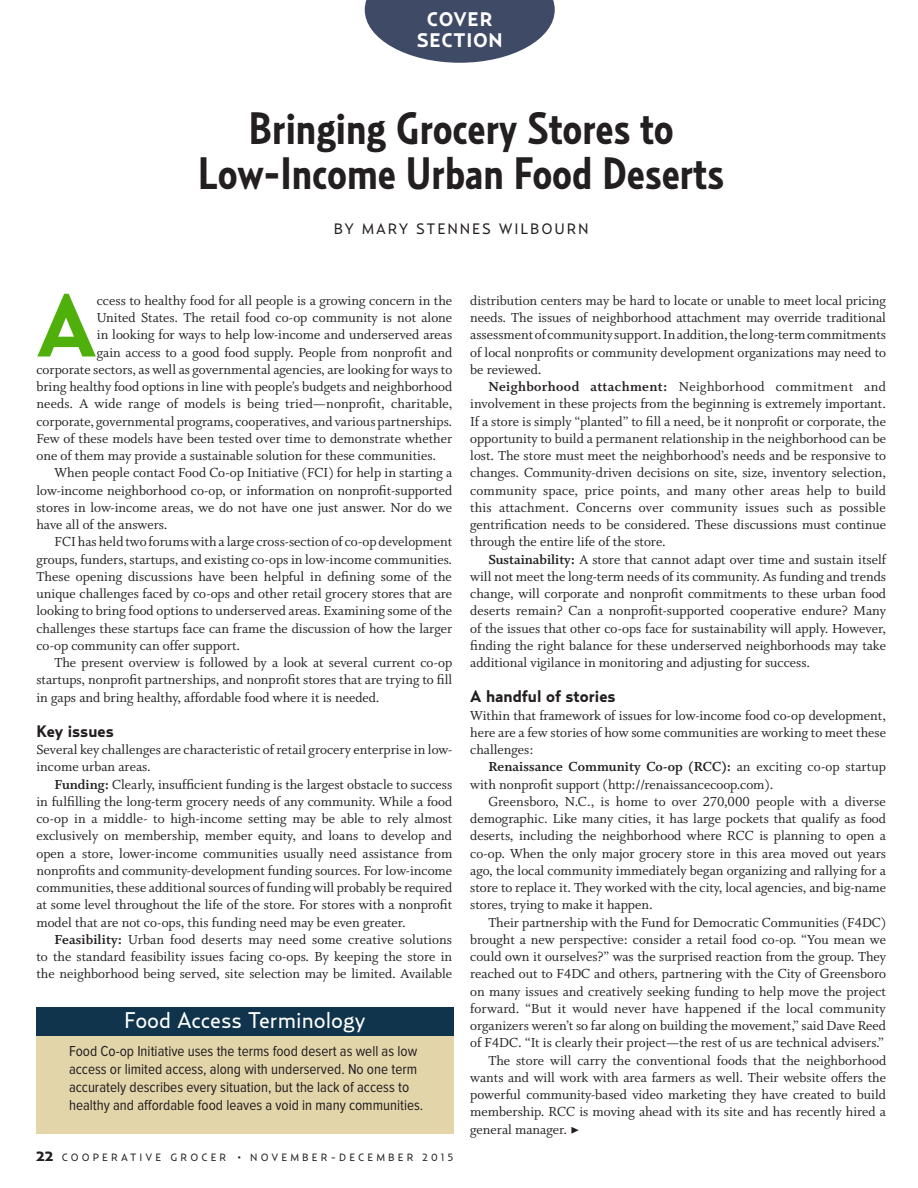
<style>
.page{position:relative;width:918px;height:1188px;background:#fff}
.page>*{position:absolute;margin:0;border:0;box-sizing:border-box;transform-origin:0 0}
.Text_1{font:700 88.05px "Relay";color:#4fb00b}
.Byline{font:700 45px/45px "Relay Cond";color:#231f20;text-align:center}
.Text_1-2{font:22.5px "Relay";color:#fff}
.t1{font:700 19.5px "Relay";letter-spacing:.04em;color:#fff}
.Text_1-3{font:700 16.5px "Relay";color:#231f20}
.Subhead_1_Bold_Sans{font:condensed 15px/18px "Proxima Nova";color:#231f20}
.Byline-2{font:15px "Relay";letter-spacing:.125em;color:#231f20}
.Text_1-4{font:14.7px/17.2px "Whitman Roman LF";color:#231f20;text-align:justify}
.t2{font:10.5px "Relay";letter-spacing:.3em;color:#231f20}
.s1{font-family:"Whitman Bold LF"}
.s2{font-family:"Relay Wide";font-weight:900;font-size:13.5px}
.s3{font-family:"Proxima Nova"}
.s4{font-family:"Minion Pro"}
</style>
<div class="page">
<svg style="left:365px;top:0;width:190px;height:63px"></svg>
<div style="left:36px;top:1007px;width:418px;height:127px;background:#e2d5aa"></div>
<div style="left:36px;top:1007px;width:418px;height:29px;background:#0f344b"></div>
<p class="t1" style="left:427px;top:8px;width:67px">COVER</p>
<p class="t1" style="left:417px;top:29px;width:88px">SECTION</p>
<p class="Byline" style="left:198px;top:105px;width:528px">Bringing Grocery Stores to<br>Low-Income Urban Food Deserts</p>
<p class="Byline-2" style="left:334px;top:220px;width:256px">BY MARY STENNES WILBOURN</p>
<p class="Text_1" style="left:36px;top:272px;width:62px">A</p>
<p class="Text_1-4" style="left:97px;top:292px;width:357px">ccess to healthy food for all people is a growing concern in the</p>
<p class="Text_1-4" style="left:97px;top:309px;width:357px">United States. The retail food co-op community is not alone</p>
<p class="Text_1-4" style="left:97px;top:326px;width:357px">in looking for ways to help low-income and underserved areas</p>
<p class="Text_1-4" style="left:97px;top:344px;width:357px">gain access to a good food supply. People from nonprofit and</p>
<p class="Text_1-4" style="left:36px;top:361px;width:417px">corporate sectors, as well as governmental agencies, are looking for ways to</p>
<p class="Text_1-4" style="left:36px;top:378px;width:417px">bring healthy food options in line with people’s budgets and neighborhood</p>
<p class="Text_1-4" style="left:36px;top:395px;width:417px">needs. A wide range of models is being tried—nonprofit, charitable,</p>
<p class="Text_1-4" style="left:36px;top:413px;width:417px">corporate, governmental programs, cooperatives, and various partnerships.</p>
<p class="Text_1-4" style="left:36px;top:430px;width:417px">Few of these models have been tested over time to demonstrate whether</p>
<p class="Text_1-4" style="left:36px;top:447px;width:401px">one of them may provide a sustainable solution for these communities.</p>
<p class="Text_1-4" style="left:36px;top:464px;width:417px;text-indent:18px">When people contact Food Co-op Initiative (FCI) for help in starting a low-income neighborhood co-op, or information on nonprofit-supported stores in low-income areas, we do not have one just answer. Nor do we have all of the answers.</p>
<p class="Text_1-4" style="left:36px;top:533px;width:417px;text-indent:18px">FCI has held two forums with a large cross-section of co-op development groups, funders, startups, and existing co-ops in low-income communities.<br>These opening discussions have been helpful in defining some of the unique challenges faced by co-ops and other retail grocery stores that are looking to bring food options to underserved areas. Examining some of the challenges these startups face can frame the discussion of how the larger co-op community can offer support.</p>
<p class="Text_1-4" style="left:36px;top:654px;width:417px;text-indent:18px">The present overview is followed by a look at several current co-op startups, nonprofit partnerships, and nonprofit stores that are trying to fill in gaps and bring healthy, affordable food where it is needed.</p>
<p class="Text_1-3" style="left:36px;top:721px;width:79px">Key issues</p>
<p class="Text_1-4" style="left:36px;top:741px;width:417px">Several key challenges are characteristic of retail grocery enterprise in low&shy;income urban areas.</p>
<p class="Text_1-4" style="left:36px;top:776px;width:417px;text-indent:18px"><span class="s1">Funding:</span> Clearly, insufficient funding is the largest obstacle to success in fulfilling the long-term grocery needs of any community. While a food co-op in a middle- to high-income setting may be able to rely almost exclusively on membership, member equity, and loans to develop and open a store, lower-income communities usually need assistance from nonprofits and community-development funding sources. For low-income communities, these additional sources of funding will probably be required at some level throughout the life of the store. For stores with a nonprofit model that are not co-ops, this funding need may be even greater.</p>
<p class="Text_1-4" style="left:36px;top:931px;width:417px;text-indent:18px"><span class="s1">Feasibility:</span> Urban food deserts may need some creative solutions to the standard feasibility issues facing co-ops. By keeping the store in the neighborhood being served, site selection may be limited. Available</p>
<p class="Text_1-2" style="left:124px;top:1007px;width:243px">Food Access Terminology</p>
<p class="Subhead_1_Bold_Sans" style="left:69px;top:1043px;width:356px">Food Co-op Initiative uses the terms food desert as well as low access or limited access, along with underserved. No one term accurately describes every situation, but the lack of access to healthy and affordable food leaves a void in many communities.</p>
<p class="t2" style="left:36px;top:1151px;width:419px"><span class="s2">22</span> COOPERATIVE GROCER <span class="s3">•</span> NOVEMBER-DECEMBER 2015</p>
<p class="Text_1-4" style="left:470px;top:292px;width:417px">distribution centers may be hard to locate or unable to meet local pricing needs. The issues of neighborhood attachment may override traditional assessment of community support. In addition, the long-term commitments of local nonprofits or community development organizations may need to be reviewed.</p>
<p class="Text_1-4" style="left:470px;top:378px;width:417px;text-indent:18px"><span class="s1">Neighborhood attachment:</span> Neighborhood commitment and involvement in these projects from the beginning is extremely important.<br>If a store is simply “planted” to fill a need, be it nonprofit or corporate, the opportunity to build a permanent relationship in the neighborhood can be lost. The store must meet the neighborhood’s needs and be responsive to changes. Community-driven decisions on site, size, inventory selection, community space, price points, and many other areas help to build this attachment. Concerns over community issues such as possible gentrification needs to be considered. These discussions must continue through the entire life of the store.</p>
<p class="Text_1-4" style="left:470px;top:551px;width:417px;text-indent:18px"><span class="s1">Sustainability:</span> A store that cannot adapt over time and sustain itself will not meet the long-term needs of its community. As funding and trends change, will corporate and nonprofit commitments to these urban food deserts remain? Can a nonprofit-supported cooperative endure? Many of the issues that other co-ops face for sustainability will apply. However, finding the right balance for these underserved neighborhoods may take additional vigilance in monitoring and adjusting for success.</p>
<p class="Text_1-3" style="left:470px;top:686px;width:147px">A handful of stories</p>
<p class="Text_1-4" style="left:470px;top:707px;width:417px">Within that framework of issues for low-income food co-op development, here are a few stories of how some communities are working to meet these challenges:</p>
<p class="Text_1-4" style="left:470px;top:758px;width:417px;text-indent:18px"><span class="s1">Renaissance Community Co-op (RCC):</span> an exciting co-op startup with nonprofit support (http://renaissancecoop.com).</p>
<p class="Text_1-4" style="left:470px;top:793px;width:417px;text-indent:18px">Greensboro, N.C., is home to over 270,000 people with a diverse demographic. Like many cities, it has large pockets that qualify as food deserts, including the neighborhood where RCC is planning to open a co-op. When the only major grocery store in this area moved out years ago, the local community immediately began organizing and rallying for a store to replace it. They worked with the city, local agencies, and big-name stores, trying to make it happen.</p>
<p class="Text_1-4" style="left:470px;top:914px;width:417px;text-indent:18px">Their partnership with the Fund for Democratic Communities (F4DC) brought a new perspective: consider a retail food co-op. “You mean we could own it ourselves?” was the surprised reaction from the group. They reached out to F4DC and others, partnering with the City of Greensboro on many issues and creatively seeking funding to help move the project forward. “But it would never have happened if the local community organizers weren’t so far along on building the movement,” said Dave Reed of F4DC. “It is clearly their project—the rest of us are technical advisers.”</p>
<p class="Text_1-4" style="left:470px;top:1052px;width:417px;text-indent:18px">The store will carry the conventional foods that the neighborhood wants and will work with area farmers as well. Their website offers the powerful community-based video marketing they have created to build membership. RCC is moving ahead with its site and has recently hired a general manager. <span class="s4">▶</span></p>
</div>
